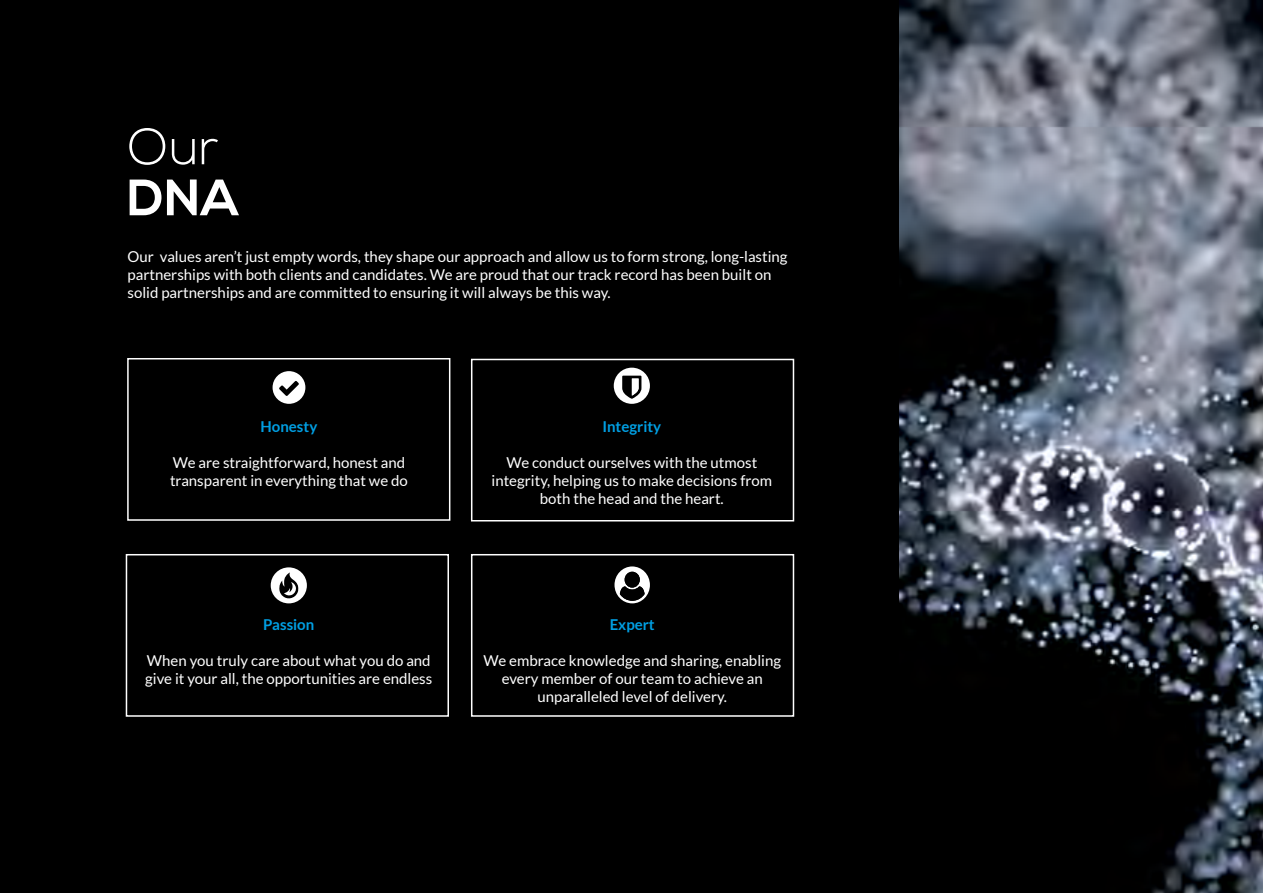
<style>
.page{position:relative;width:1263px;height:893px;background:#000}
.page>*{position:absolute;margin:0;border:0;box-sizing:border-box;transform-origin:0 0}
.t1{font:300 51px "Nexa";color:#fff}
.t2{font:700 51px "Nexa";color:#fff}
.t3{font:15px/18px "Lato";color:#fff}
.t4{font:700 15px "Lato";color:#009fe3}
</style>
<div class="page">
<div style="left:271px;top:567px;width:36px;height:36px;background:#fff;border-radius:50%"></div>
<svg style="left:279px;top:572px;width:19px;height:27px"></svg>
<div style="left:273px;top:371px;width:32px;height:33px;background:#fff;border-radius:50%"></div>
<svg style="left:279px;top:381px;width:20px;height:15px"></svg>
<svg style="left:614px;top:566px;width:36px;height:37px"></svg>
<div style="left:625px;top:572px;width:15px;height:16px;background:#000;border-radius:50%"></div>
<div style="left:614px;top:368px;width:36px;height:36px;background:#fff;border-radius:50%"></div>
<svg style="left:622px;top:376px;width:19px;height:23px"></svg>
<img style="left:899px;top:0;width:364px;height:893px">
<div style="left:127px;top:358px;width:323px;height:163px;border:2px solid #fff"></div>
<div style="left:471px;top:359px;width:323px;height:162px;border:2px solid #fff"></div>
<div style="left:126px;top:554px;width:323px;height:163px;border:2px solid #fff"></div>
<div style="left:471px;top:554px;width:323px;height:163px;border:2px solid #fff"></div>
<h1 class="t1" style="left:128px;top:117px;width:93px">Our</h1>
<h1 class="t2" style="left:128px;top:168px;width:113px">DNA</h1>
<p class="t3" style="left:128px;top:248px;width:661px">Our values aren’t just empty words, they shape our approach and allow us to form strong, long-lasting partnerships with both clients and candidates. We are proud that our track record has been built on solid partnerships and are committed to ensuring it will always be this way.</p>
<p class="t4" style="left:261px;top:418px;width:58px">Honesty</p>
<p class="t3" style="left:170px;top:453px;width:239px">We are straightforward, honest and transparent in everything that we do</p>
<p class="t4" style="left:263px;top:616px;width:53px">Passion</p>
<p class="t3" style="left:145px;top:651px;width:289px">When you truly care about what you do and give it your all, the opportunities are endless</p>
<p class="t4" style="left:602px;top:418px;width:60px">Integrity</p>
<p class="t3" style="left:491px;top:453px;width:282px;text-align:center">We conduct ourselves with the utmost integrity, helping us to make decisions from both the head and the heart.</p>
<p class="t4" style="left:610px;top:616px;width:47px">Expert</p>
<p class="t3" style="left:483px;top:651px;width:299px;text-align:center">We embrace knowledge and sharing, enabling every member of our team to achieve an unparalleled level of delivery.</p>
</div>
